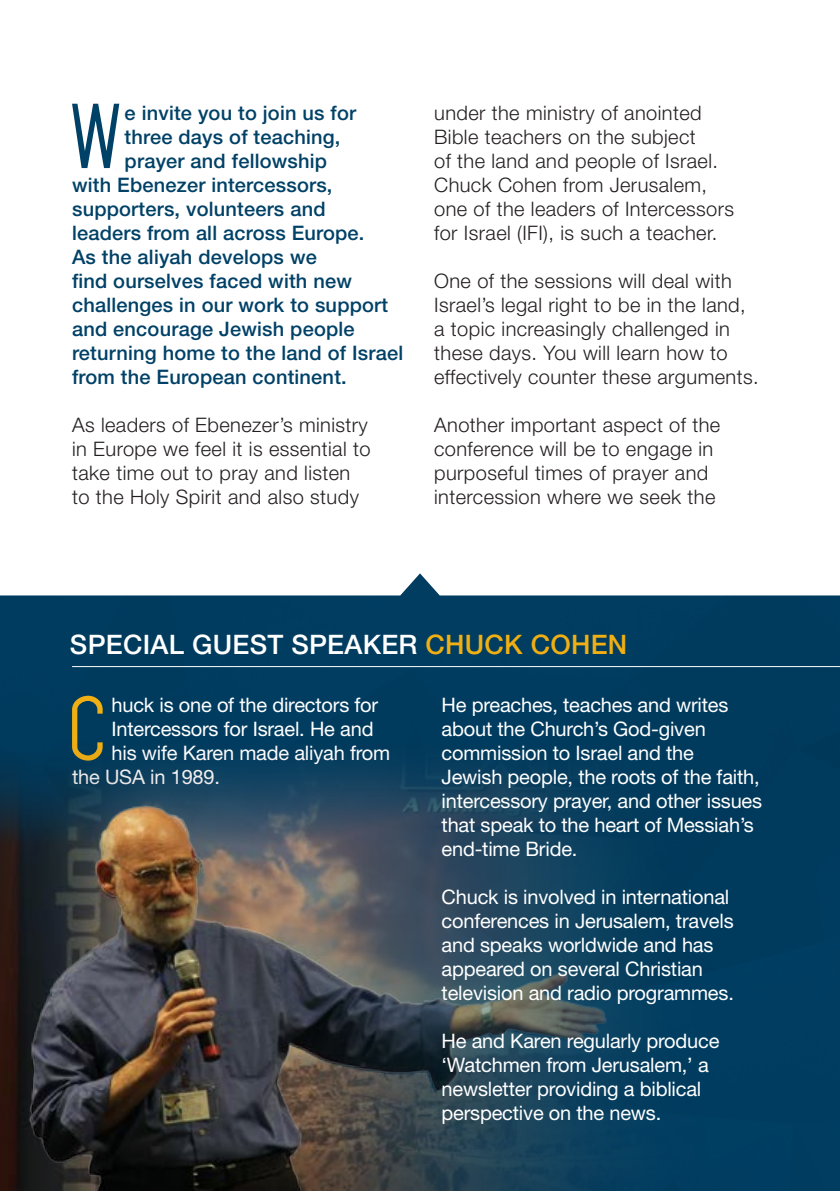
<style>
.page{position:relative;width:840px;height:1191px;background:#fff}
.page>*{position:absolute;margin:0;border:0;box-sizing:border-box;transform-origin:0 0}
.t1{font:78.8px "Mohave";color:#004167}
.t2{font:78.8px "Mohave";color:#f0af13}
.t3{font:500 26.8px "Helvetica Neue LT Std";letter-spacing:.01em;color:#fff}
.t4{font:300 20px/24px "Helvetica Neue LT Std";letter-spacing:.02em;color:#231f20}
.t5{font:20px/24px "Helvetica Neue LT Std";letter-spacing:-.01em;color:#fff}
.t6{font:500 20px "Helvetica Neue LT Std";letter-spacing:.01em;color:#004167}
.s1{color:#f0af13}
</style>
<div class="page">
<img style="left:0;top:573px;width:839px;height:618px">
<hr style="left:72px;top:666px;width:767px;height:1px;background:#fff">
<img style="left:0;top:727px;width:740px;height:464px">
<img style="left:28px;top:790px;width:715px;height:401px">
<p class="t1" style="left:69px;top:88px;width:54px">W</p>
<p class="t6" style="left:125px;top:101px;width:233px">e invite you to join us for</p>
<p class="t6" style="left:125px;top:125px;width:217px">three days of teaching,</p>
<p class="t6" style="left:125px;top:149px;width:204px">prayer and fellowship</p>
<p class="t6" style="left:72px;top:173px;width:262px">with Ebenezer intercessors,</p>
<p class="t6" style="left:72px;top:197px;width:255px">supporters, volunteers and</p>
<p class="t6" style="left:72px;top:221px;width:294px">leaders from all across Europe.</p>
<p class="t6" style="left:72px;top:245px;width:246px">As the aliyah develops we</p>
<p class="t6" style="left:72px;top:269px;width:281px">find ourselves faced with new</p>
<p class="t6" style="left:72px;top:293px;width:317px">challenges in our work to support</p>
<p class="t6" style="left:72px;top:317px;width:284px">and encourage Jewish people</p>
<p class="t6" style="left:72px;top:341px;width:332px">returning home to the land of Israel</p>
<p class="t6" style="left:72px;top:365px;width:276px">from the European continent.</p>
<p class="t4" style="left:72px;top:412px;width:300px">As leaders of Ebenezer’s ministry in Europe we feel it is essential to take time out to pray and listen to the Holy Spirit and also study</p>
<p class="t4" style="left:434px;top:100px;width:301px">under the ministry of anointed<br>Bible teachers on the subject<br>of the land and people of Israel.<br>Chuck Cohen from Jerusalem, one of the leaders of Intercessors for Israel (IFI), is such a teacher.</p>
<p class="t4" style="left:434px;top:268px;width:326px">One of the sessions will deal with Israel’s legal right to be in the land, a topic increasingly challenged in these days. You will learn how to effectively counter these arguments.</p>
<p class="t4" style="left:434px;top:412px;width:287px">Another important aspect of the conference will be to engage in purposeful times of prayer and intercession where we seek the</p>
<p class="t3" style="left:70px;top:629px;width:558px">SPECIAL GUEST SPEAKER <span class="s1">CHUCK COHEN</span></p>
<p class="t2" style="left:68px;top:680px;width:39px">C</p>
<p class="t5" style="left:111px;top:692px;width:268px">huck is one of the directors for</p>
<p class="t5" style="left:111px;top:716px;width:263px">Intercessors for Israel. He and</p>
<p class="t5" style="left:111px;top:740px;width:280px">his wife Karen made aliyah from</p>
<p class="t5" style="left:72px;top:764px;width:149px">the USA in 1989.</p>
<p class="t5" style="left:441px;top:692px;width:322px">He preaches, teaches and writes about the Church’s God-given commission to Israel and the<br>Jewish people, the roots of the faith, intercessory prayer, and other issues that speak to the heart of Messiah’s end-time Bride.</p>
<p class="t5" style="left:441px;top:884px;width:294px">Chuck is involved in international conferences in Jerusalem, travels and speaks worldwide and has appeared on several Christian television and radio programmes.</p>
<p class="t5" style="left:441px;top:1028px;width:279px">He and Karen regularly produce ‘Watchmen from Jerusalem,’ a newsletter providing a biblical perspective on the news.</p>
</div>
